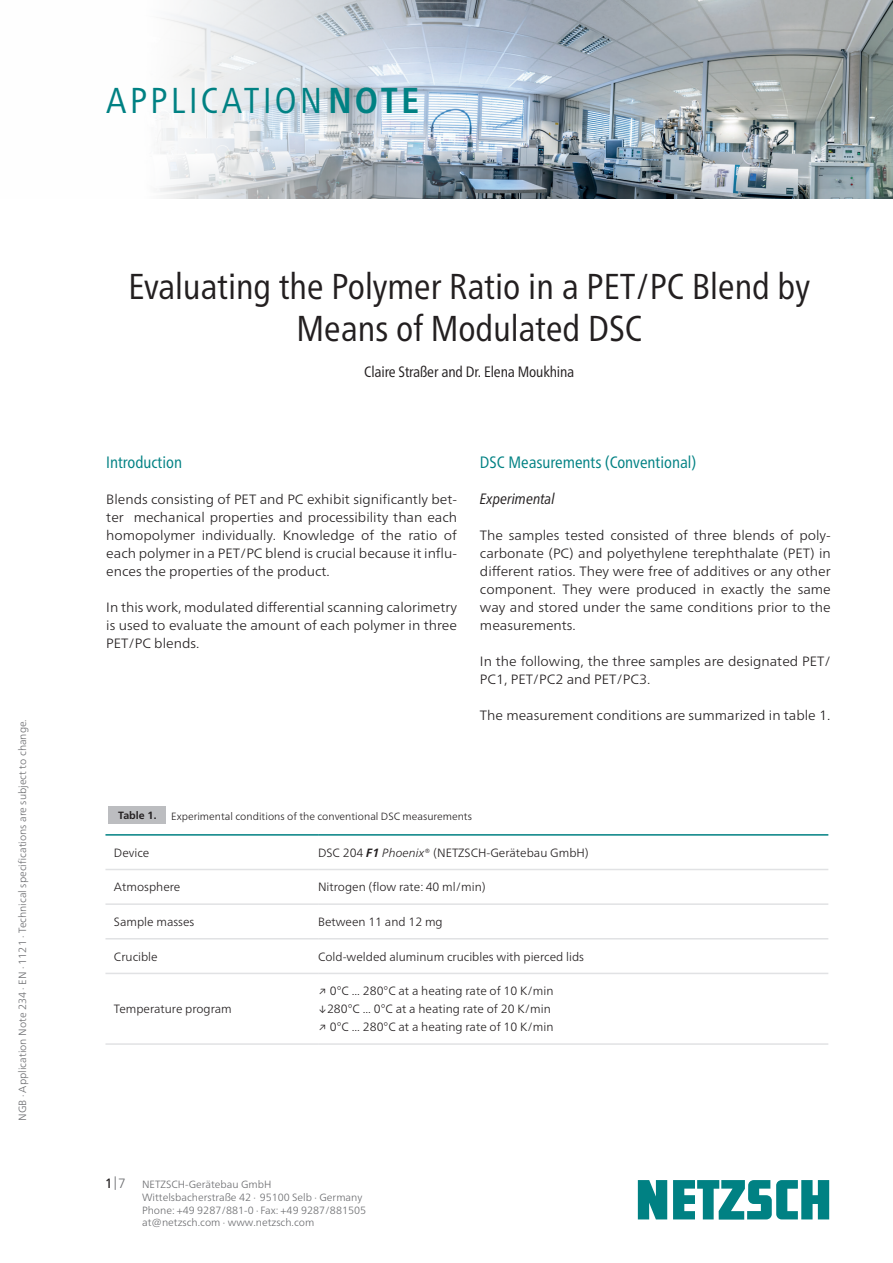
<style>
.page{position:relative;width:893px;height:1263px;background:#fff}
.page>*{position:absolute;margin:0;border:0;box-sizing:border-box;transform-origin:0 0}
.t1{font:condensed 36px/42px "Frutiger Neue LTW1 G";color:#231f20;text-align:center}
.t2{font:condensed 36px "Frutiger Neue LTW1 G";letter-spacing:.095em;color:#008183}
.t3{font:condensed 16.5px "Frutiger Neue LTW1 G";color:#008183}
.t4{font:condensed 15px "Frutiger Neue LTW1 G";letter-spacing:-.01em;color:#231f20}
.t5{font:italic condensed 15px "Frutiger Neue LTW1 G";color:#231f20;scale:1.04 1}
.t6{font:300 13.5px/18px "Frutiger Neue LTW1 G";color:#231f20;text-align:justify;scale:1.04 1}
.t7{font:300 13.5px "Frutiger Neue LTW1 G";color:#6c6d70}
.t8{font:300 12px/18px "Frutiger Neue LTW1 G";color:#231f20}
.t9{font:300 10.5px/12.8px "Frutiger Neue LTW1 G";color:#6c6d70}
.t10{font:300 10.5px "Frutiger Neue LTW1 G";color:#231f20}
.t11{font:700 10.5px "Frutiger Neue LTW1 G";color:#231f20}
.s1{font-weight:700}
.s2{font-weight:700;font-style:italic}
.s3{font-style:italic}
.s4{font-weight:400;color:#231f20}
</style>
<div class="page">
<svg style="left:638px;top:1180px;width:191px;height:39px"></svg>
<img style="left:157px;top:0;width:736px;height:199px">
<div style="left:108px;top:807px;width:57px;height:17px;background:#bcbdc0"></div>
<svg style="left:106px;top:939px;width:722px;height:1px"></svg>
<hr style="left:105px;top:869px;width:213px;height:1px;background:#e1e2e4">
<hr style="left:105px;top:903px;width:213px;height:2px;background:#e1e2e4">
<hr style="left:105px;top:938px;width:213px;height:1px;background:#e1e2e4">
<hr style="left:105px;top:973px;width:213px;height:1px;background:#e1e2e4">
<hr style="left:105px;top:1043px;width:213px;height:2px;background:#e1e2e4">
<hr style="left:318px;top:869px;width:510px;height:1px;background:#e1e2e4">
<hr style="left:318px;top:903px;width:510px;height:2px;background:#e1e2e4">
<hr style="left:318px;top:938px;width:510px;height:1px;background:#e1e2e4">
<hr style="left:318px;top:973px;width:510px;height:1px;background:#e1e2e4">
<hr style="left:318px;top:1043px;width:510px;height:2px;background:#e1e2e4">
<hr style="left:105px;top:834px;width:213px;height:2px;background:#008183">
<hr style="left:318px;top:834px;width:510px;height:2px;background:#008183">
<p class="t9" style="left:16px;top:1121px;width:403px;rotate:-90deg">NGB · Application Note 234 · EN · 1121 · Technical specifications are subject to change.</p>
<h1 class="t2" style="left:106px;top:74px;width:314px">APPLICATION<span class="s1">NOTE</span></h1>
<h1 class="t1" style="left:129px;top:262px;width:683px">Evaluating the Polymer Ratio in a PET/PC Blend by<br>Means of Modulated DSC</h1>
<p class="t4" style="left:364px;top:361px;width:212px">Claire Straßer and Dr. Elena Moukhina</p>
<p class="t3" style="left:106px;top:450px;width:77px">Introduction</p>
<p class="t6" style="left:106px;top:490px;width:339px">Blends consisting of PET and PC exhibit significantly bet&shy;ter mechanical properties and processibility than each homopolymer individually. Knowledge of the ratio of each polymer in a PET/PC blend is crucial because it influ&shy;ences the properties of the product.</p>
<p class="t6" style="left:106px;top:598px;width:339px">In this work, modulated differential scanning calorimetry is used to evaluate the amount of each polymer in three PET/PC blends.</p>
<p class="t3" style="left:480px;top:450px;width:218px">DSC Measurements (Conventional)</p>
<p class="t5" style="left:480px;top:488px;width:73px">Experimental</p>
<p class="t6" style="left:480px;top:526px;width:339px">The samples tested consisted of three blends of poly&shy;carbonate (PC) and polyethylene terephthalate (PET) in different ratios. They were free of additives or any other component. They were produced in exactly the same way and stored under the same conditions prior to the measurements.</p>
<p class="t6" style="left:480px;top:652px;width:339px">In the following, the three samples are designated PET/<br>PC1, PET/PC2 and PET/PC3.</p>
<p class="t6" style="left:480px;top:706px;width:338px">The measurement conditions are summarized in table 1.</p>
<p class="t11" style="left:118px;top:809px;width:40px">Table 1.</p>
<p class="t10" style="left:171px;top:810px;width:302px">Experimental conditions of the conventional DSC measurements</p>
<p class="t8" style="left:114px;top:843px;width:37px">Device</p>
<p class="t8" style="left:318px;top:843px;width:272px">DSC 204 <span class="s2">F1</span> <span class="s3">Phoenix</span>® (NETZSCH-Gerätebau GmbH)</p>
<p class="t8" style="left:114px;top:878px;width:68px">Atmosphere</p>
<p class="t8" style="left:318px;top:878px;width:169px">Nitrogen (flow rate: 40 ml/min)</p>
<p class="t8" style="left:114px;top:913px;width:82px">Sample masses</p>
<p class="t8" style="left:318px;top:913px;width:126px">Between 11 and 12 mg</p>
<p class="t8" style="left:114px;top:947px;width:45px">Crucible</p>
<p class="t8" style="left:318px;top:947px;width:267px">Cold-welded aluminum crucibles with pierced lids</p>
<p class="t8" style="left:114px;top:1000px;width:119px">Temperature program</p>
<p class="t8" style="left:318px;top:982px;width:237px">↗ 0°C ... 280°C at a heating rate of 10 K/min ↓280°C ... 0°C at a heating rate of 20 K/min ↗ 0°C ... 280°C at a heating rate of 10 K/min</p>
<p class="t7" style="left:105px;top:1175px;width:23px"><span class="s4">1</span>|7</p>
<p class="t9" style="left:142px;top:1178px;width:226px">NETZSCH-Gerätebau GmbH Wittelsbacherstraße 42 ∙ 95100 Selb ∙ Germany Phone: +49 9287/881-0 ∙ Fax: +49 9287/881505 at@netzsch.com ∙ www.netzsch.com</p>
</div>
